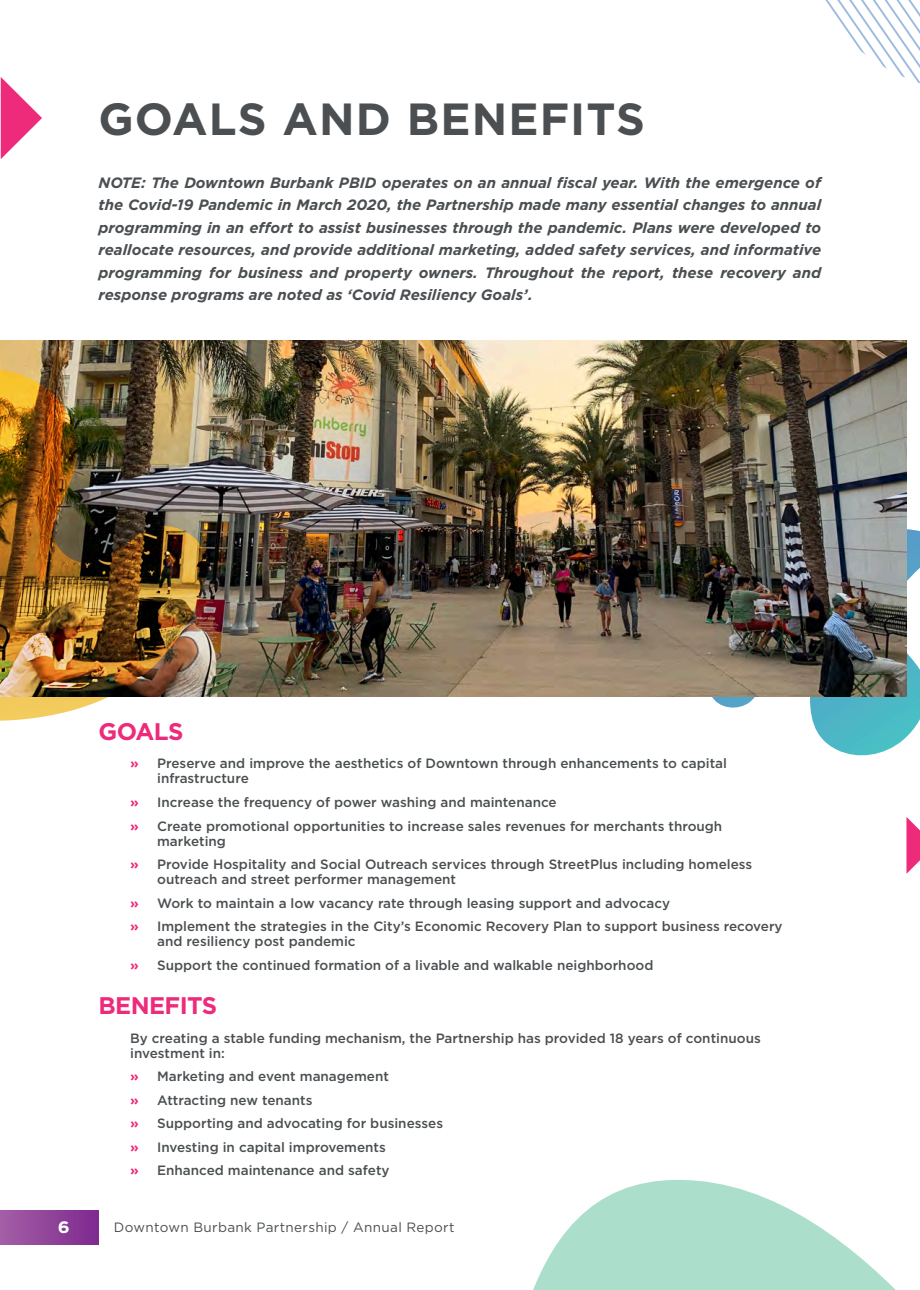
<style>
.page{position:relative;width:920px;height:1290px;background:#fff}
.page>*{position:absolute;margin:0;border:0;box-sizing:border-box;transform-origin:0 0}
.t1{font:700 45px "Gotham";letter-spacing:.025em;color:#4b4f51}
.t2{font:700 24px "Gotham";letter-spacing:-.025em;color:#ee2a7b}
.t3{font:700 16.5px "Gotham";color:#fff;scale:1.1 1}
.Title_Bttom_paragrap{font:italic 700 15px/22.5px "Gotham";color:#4b4f51;text-align:justify}
.Bulleted_List{font:500 13.5px/15px "Gotham";color:#4b4f51}
.t4{font:13.5px "Gotham";letter-spacing:.025em;color:#4b4f51}
.s1{font-weight:700;color:#ed297a}
</style>
<div class="page">
<svg style="left:533px;top:1180px;width:362px;height:109px"></svg>
<svg style="left:825px;top:0;width:95px;height:84px"></svg>
<svg style="left:702px;top:528px;width:218px;height:228px"></svg>
<svg style="left:1px;top:77px;width:41px;height:82px"></svg>
<svg style="left:906px;top:817px;width:14px;height:57px"></svg>
<img style="left:1px;top:341px;width:905px;height:355px">
<img style="left:0;top:362px;width:208px;height:359px">
<div style="left:1px;top:1210px;width:98px;height:34px;background:linear-gradient(to right,#a35ea5,#7e2a8f)"></div>
<p class="t1" style="left:99px;top:89px;width:548px">GOALS AND BENEFITS</p>
<p class="Title_Bttom_paragrap" style="left:99px;top:171px;width:724px">NOTE: The Downtown Burbank PBID operates on an annual fiscal year. With the emergence of the Covid-19 Pandemic in March 2020, the Partnership made many essential changes to annual programming in an effort to assist businesses through the pandemic. Plans were developed to reallocate resources, and provide additional marketing, added safety services, and informative programming for business and property owners. Throughout the report, these recovery and response programs are noted as ‘Covid Resiliency Goals’.</p>
<p class="t2" style="left:99px;top:716px;width:86px">GOALS</p>
<p class="Bulleted_List" style="left:157px;top:756px;width:571px;text-indent:-27px"><span class="s1">»</span> Preserve and improve the aesthetics of Downtown through enhancements to capital infrastructure</p>
<p class="Bulleted_List" style="left:130px;top:794px;width:428px"><span class="s1">»</span> Increase the frequency of power washing and maintenance</p>
<p class="Bulleted_List" style="left:157px;top:818px;width:567px;text-indent:-27px"><span class="s1">»</span> Create promotional opportunities to increase sales revenues for merchants through marketing</p>
<p class="Bulleted_List" style="left:157px;top:856px;width:597px;text-indent:-27px"><span class="s1">»</span> Provide Hospitality and Social Outreach services through StreetPlus including homeless outreach and street performer management</p>
<p class="Bulleted_List" style="left:130px;top:895px;width:541px"><span class="s1">»</span> Work to maintain a low vacancy rate through leasing support and advocacy</p>
<p class="Bulleted_List" style="left:157px;top:918px;width:627px;text-indent:-27px"><span class="s1">»</span> Implement the strategies in the City’s Economic Recovery Plan to support business recovery and resiliency post pandemic</p>
<p class="Bulleted_List" style="left:130px;top:957px;width:525px"><span class="s1">»</span> Support the continued formation of a livable and walkable neighborhood</p>
<p class="t2" style="left:99px;top:990px;width:120px">BENEFITS</p>
<p class="Bulleted_List" style="left:130px;top:1030px;width:632px">By creating a stable funding mechanism, the Partnership has provided 18 years of continuous investment in:</p>
<p class="Bulleted_List" style="left:130px;top:1069px;width:260px"><span class="s1">»</span> Marketing and event management</p>
<p class="Bulleted_List" style="left:130px;top:1092px;width:184px"><span class="s1">»</span> Attracting new tenants</p>
<p class="Bulleted_List" style="left:130px;top:1116px;width:314px"><span class="s1">»</span> Supporting and advocating for businesses</p>
<p class="Bulleted_List" style="left:130px;top:1139px;width:257px"><span class="s1">»</span> Investing in capital improvements</p>
<p class="Bulleted_List" style="left:130px;top:1163px;width:261px"><span class="s1">»</span> Enhanced maintenance and safety</p>
<p class="t3" style="left:58px;top:1216px;width:12px">6</p>
<p class="t4" style="left:114px;top:1219px;width:342px">Downtown Burbank Partnership / Annual Report</p>
</div>
